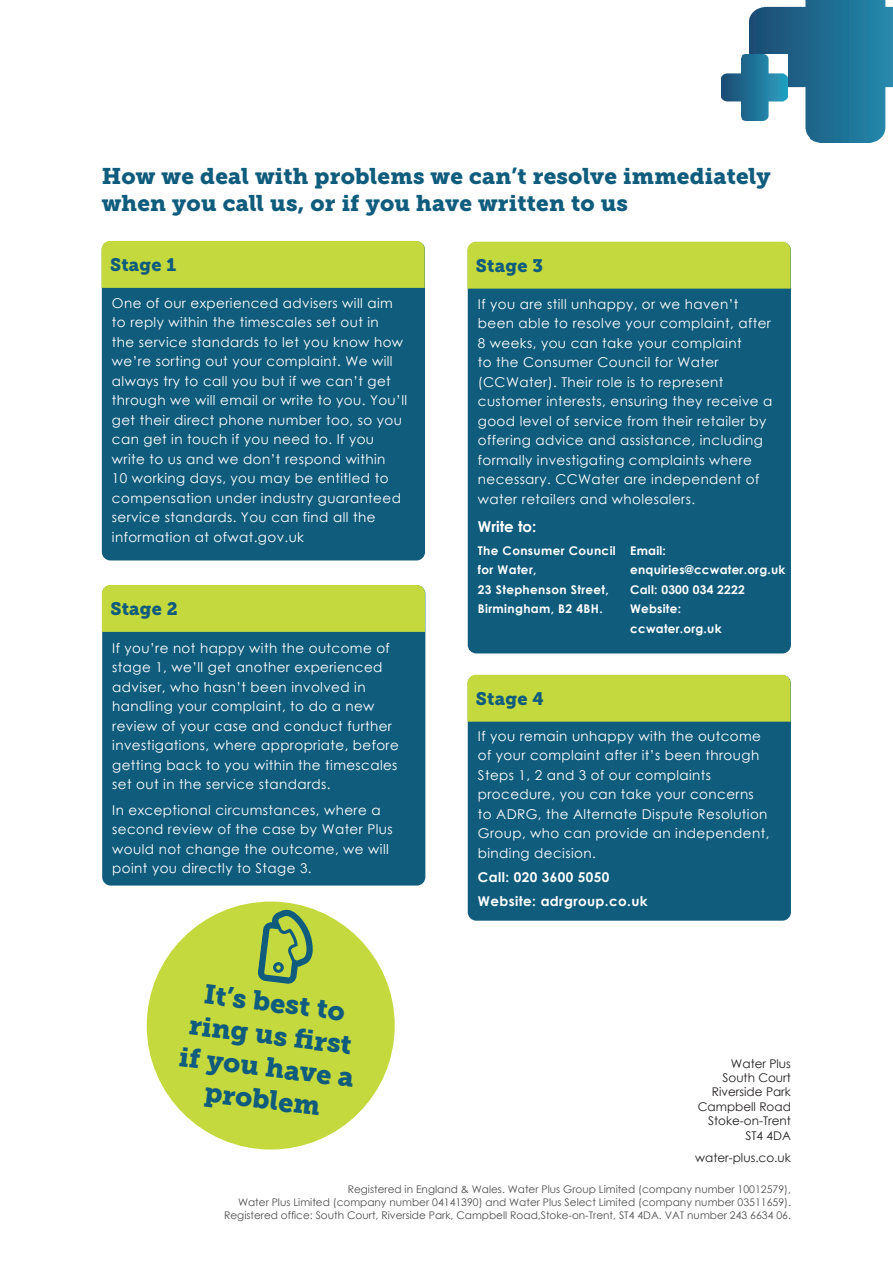
<style>
.page{position:relative;width:893px;height:1263px;background:#fff}
.page>*{position:absolute;margin:0;border:0;box-sizing:border-box;transform-origin:0 0}
.t1{font:27px/32.4px "Museo Slab 900";color:#105c7d;text-align:center}
.t2{font:22.5px/27px "Museo Slab 900";letter-spacing:.01em;color:#105c7d}
.t3{font:18px "Museo Slab 900";letter-spacing:.01em;color:#105c7d}
.t4{font:700 15px "Century Gothic";color:#fff}
.t5{font:13.5px/19.5px "Century Gothic";letter-spacing:.03em;color:#fff}
.t6{font:700 13.5px/24px "Century Gothic";letter-spacing:.03em;color:#fff}
.t7{font:700 12px/19.5px "Century Gothic";letter-spacing:.03em;color:#fff}
.t8{font:12px/14.4px "Century Gothic";color:#231f20;text-align:right}
.t9{font:10.5px/12.6px "Century Gothic";color:#4e4f50;text-align:right}
</style>
<div class="page">
<img style="left:749px;top:0;width:144px;height:142px">
<img style="left:722px;top:55px;width:65px;height:66px">
<div style="left:102px;top:241px;width:323px;height:319px;background:#105c7d;border-radius:9px"></div>
<div style="left:102px;top:241px;width:323px;height:47px;background:#c4d93d"></div>
<div style="left:102px;top:585px;width:323px;height:300px;background:#105c7d;border-radius:9px"></div>
<div style="left:102px;top:585px;width:323px;height:47px;background:#c4d93d"></div>
<div style="left:468px;top:242px;width:323px;height:411px;background:#105c7d;border-radius:9px"></div>
<div style="left:467px;top:242px;width:324px;height:47px;background:#c4d93d"></div>
<div style="left:468px;top:675px;width:323px;height:246px;background:#105c7d;border-radius:9px"></div>
<div style="left:467px;top:675px;width:324px;height:47px;background:#c4d93d"></div>
<div style="left:147px;top:901px;width:248px;height:248px;background:#c4d93d;border-radius:50%"></div>
<svg style="left:258px;top:909px;width:55px;height:75px"></svg>
<h2 class="t2" style="left:102px;top:163px;width:670px">How we deal with problems we can’t resolve immediately when you call us, or if you have written to us</h2>
<h3 class="t3" style="left:110px;top:254px;width:68px">Stage 1</h3>
<p class="t5" style="left:112px;top:293px;width:297px">One of our experienced advisers will aim to reply within the timescales set out in<br>the service standards to let you know how we’re sorting out your complaint. We will always try to call you but if we can’t get through we will email or write to you. You’ll get their direct phone number too, so you can get in touch if you need to. If you write to us and we don’t respond within<br>10 working days, you may be entitled to compensation under industry guaranteed service standards. You can find all the information at ofwat.gov.uk</p>
<h3 class="t3" style="left:110px;top:598px;width:69px">Stage 2</h3>
<p class="t5" style="left:112px;top:638px;width:288px">If you’re not happy with the outcome of stage 1, we’ll get another experienced adviser, who hasn’t been involved in handling your complaint, to do a new review of your case and conduct further investigations, where appropriate, before getting back to you within the timescales set out in the service standards.</p>
<p class="t5" style="left:112px;top:800px;width:282px">In exceptional circumstances, where a second review of the case by Water Plus would not change the outcome, we will point you directly to Stage 3.</p>
<h1 class="t1" style="left:189px;top:976px;width:178px;rotate:7deg">It’s best to ring us fi rst if you have a problem</h1>
<h3 class="t3" style="left:476px;top:255px;width:69px">Stage 3</h3>
<p class="t5" style="left:478px;top:294px;width:296px">If you are still unhappy, or we haven’t been able to resolve your complaint, after 8 weeks, you can take your complaint<br>to the Consumer Council for Water (CCWater). Their role is to represent customer interests, ensuring they receive a good level of service from their retailer by offering advice and assistance, including formally investigating complaints where necessary. CCWater are independent of water retailers and wholesalers.</p>
<p class="t4" style="left:478px;top:515px;width:60px">Write to:</p>
<p class="t7" style="left:478px;top:540px;width:139px">The Consumer Council for Water,<br>23 Stephenson Street,<br>Birmingham, B2 4BH.</p>
<p class="t7" style="left:630px;top:540px;width:157px">Email: enquiries@ccwater.org.uk<br>Call: 0300 034 2222<br>Website:<br>ccwater.org.uk</p>
<h3 class="t3" style="left:476px;top:688px;width:69px">Stage 4</h3>
<p class="t5" style="left:478px;top:726px;width:293px">If you remain unhappy with the outcome of your complaint after it’s been through Steps 1, 2 and 3 of our complaints procedure, you can take your concerns to ADRG, the Alternate Dispute Resolution Group, who can provide an independent, binding decision.</p>
<p class="t6" style="left:478px;top:864px;width:171px">Call: 020 3600 5050<br>Website: adrgroup.co.uk</p>
<p class="t8" style="left:698px;top:1056px;width:95px">Water Plus<br>South Court<br>Riverside Park<br>Campbell Road<br>Stoke-on-Trent<br>ST4 4DA</p>
<p class="t8" style="left:695px;top:1150px;width:97px">water-plus.co.uk</p>
<p class="t9" style="left:224px;top:1183px;width:568px">Registered in England &amp; Wales. Water Plus Group Limited (company number 10012579),<br>Water Plus Limited (company number 04141390) and Water Plus Select Limited (company number 03511659).<br>Registered office: South Court, Riverside Park, Campbell Road,Stoke-on-Trent, ST4 4DA. VAT number 243 6634 06.</p>
</div>
